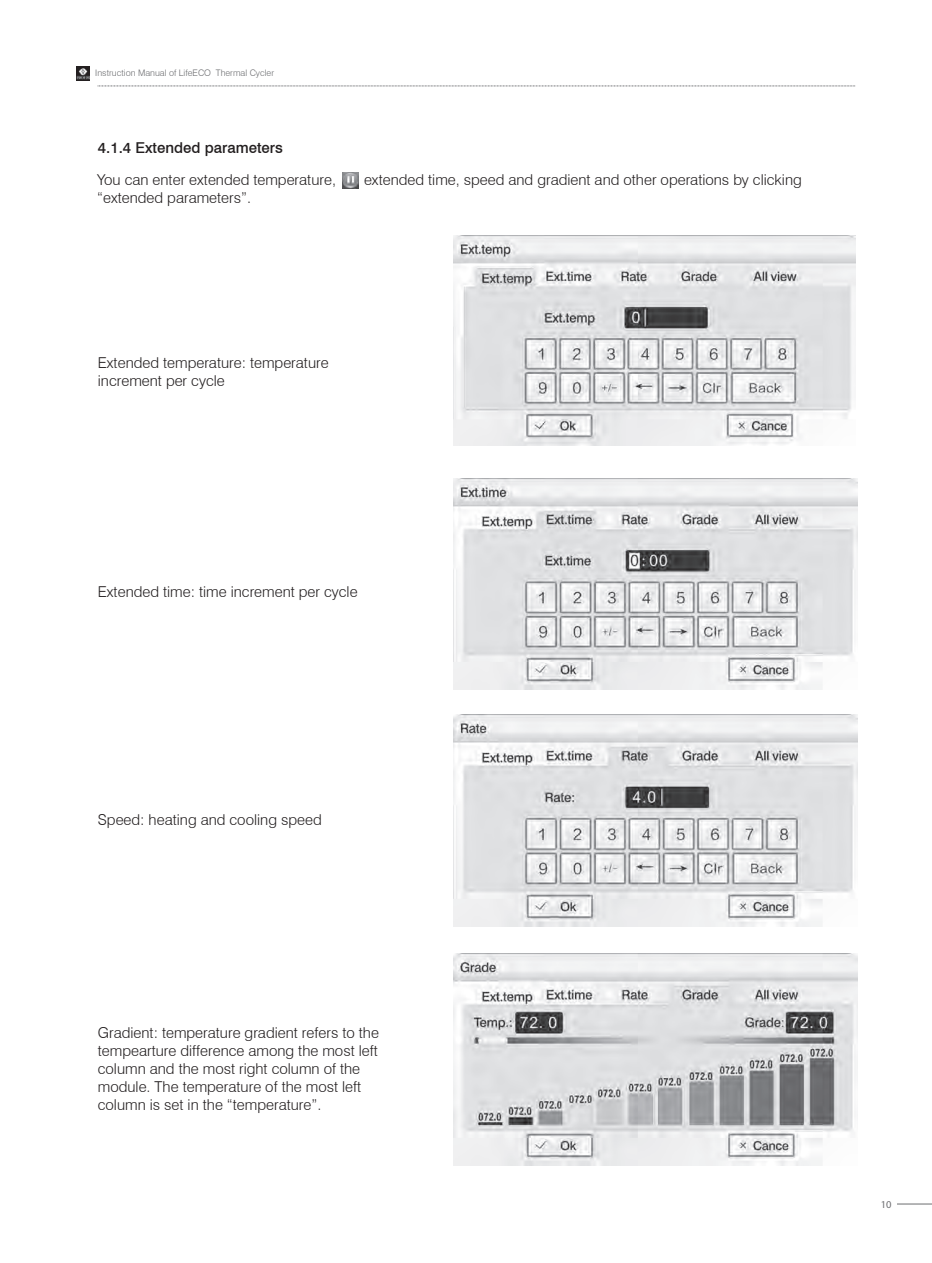
<style>
.page{position:relative;width:932px;height:1263px;background:#fff}
.page>*{position:absolute;margin:0;border:0;box-sizing:border-box;transform-origin:0 0}
.t1{font:300 15px/18px "Swiss 721 BT";color:#231f20}
.t2{font:500 15px "Swiss 721 BT";color:#231f20}
.t3{font:10.5px "Myriad Pro";color:#6c6d70}
.t4{font:300 9px "Swiss 721 BT";color:#6c6d70}
</style>
<div class="page">
<svg style="left:98px;top:86px;width:757px;height:1px"></svg>
<hr style="left:896px;top:1204px;width:35px;height:1px;background:#6c6d70">
<img style="left:453px;top:235px;width:402px;height:211px">
<img style="left:453px;top:478px;width:404px;height:212px">
<img style="left:453px;top:715px;width:404px;height:211px">
<img style="left:453px;top:953px;width:404px;height:212px">
<img style="left:342px;top:172px;width:16px;height:17px">
<img style="left:76px;top:67px;width:14px;height:14px">
<p class="t4" style="left:95px;top:67px;width:180px">Instruction Manual of LifeECO Thermal Cycler</p>
<p class="t2" style="left:98px;top:139px;width:186px">4.1.4 Extended parameters</p>
<p class="t1" style="left:97px;top:171px;width:240px">You can enter extended temperature,</p>
<p class="t1" style="left:364px;top:171px;width:439px">extended time, speed and gradient and other operations by clicking</p>
<p class="t1" style="left:97px;top:189px;width:155px">“extended parameters”.</p>
<p class="t1" style="left:98px;top:354px;width:232px">Extended temperature: temperature increment per cycle</p>
<p class="t1" style="left:98px;top:582px;width:261px">Extended time: time increment per cycle</p>
<p class="t1" style="left:98px;top:811px;width:225px">Speed: heating and cooling speed</p>
<p class="t1" style="left:98px;top:1024px;width:282px">Gradient: temperature gradient refers to the tempearture difference among the most left column and the most right column of the module. The temperature of the most left column is set in the “temperature”.</p>
<p class="t3" style="left:880px;top:1198px;width:12px">10</p>
</div>
